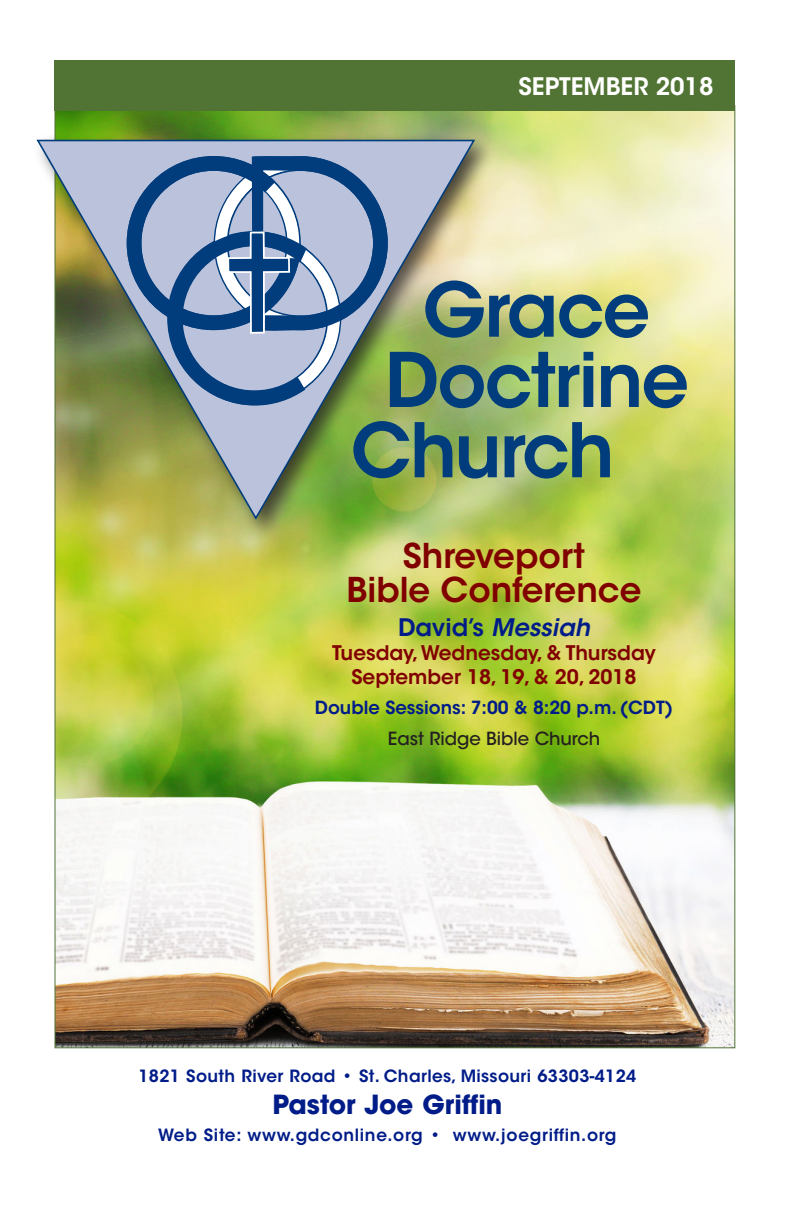
<style>
.page{position:relative;width:792px;height:1224px;background:#fff}
.page>*{position:absolute;margin:0;border:0;box-sizing:border-box;transform-origin:0 0}
.t1{font:600 74.6px/70.2px "ITC Avant Garde Std";letter-spacing:-.025em;color:#013d7d}
.t2{font:600 34px/34px "ITC Avant Garde Std";color:#800000;text-align:center}
.t3{font:700 26.2px "ITC Avant Garde Std";color:#001c88}
.t4{font:600 24px "ITC Avant Garde Std";color:#001c88}
.t5{font:600 24px "ITC Avant Garde Std";color:#fff}
.t6{font:600 20px "ITC Avant Garde Std";color:#800000}
.t7{font:600 18px "ITC Avant Garde Std";color:#001c88}
.t8{font:500 18px "ITC Avant Garde Std";color:#231f20}
.t9{font:600 16.8px "ITC Avant Garde Std";letter-spacing:.02em;color:#001c88}
.t10{font:600 16.8px "ITC Avant Garde Std";letter-spacing:.04em;color:#001c88}
.s1{font-style:italic}
</style>
<div class="page">
<img style="left:56px;top:111px;width:677px;height:935px">
<div style="left:31px;top:133px;width:466px;height:408px;background:#231f20;opacity:.75"></div>
<img style="left:36px;top:140px;width:439px;height:380px">
<svg style="left:122px;top:152px;width:270px;height:257px;background:#a1ada4"></svg>
<svg style="left:126px;top:155px;width:263px;height:251px;background:#7f97af"></svg>
<div style="left:54px;top:60px;width:681px;height:51px;background:#517434"></div>
<p class="t5" style="left:518px;top:71px;width:196px">SEPTEMBER 2018</p>
<p class="t1" style="left:423px;top:274px;width:229px">Grace</p>
<p class="t1" style="left:351px;top:345px;width:340px;text-indent:34px">Doctrine<br>Church</p>
<p class="t2" style="left:346px;top:538px;width:297px">Shreveport<br>Bible Conference</p>
<p class="t4" style="left:398px;top:612px;width:193px">David’s <span class="s1">Messiah</span></p>
<p class="t6" style="left:332px;top:640px;width:325px">Tuesday, Wednesday, &amp; Thursday</p>
<p class="t6" style="left:351px;top:664px;width:287px">September 18, 19, &amp; 20, 2018</p>
<p class="t7" style="left:315px;top:696px;width:360px">Double Sessions: 7:00 &amp; 8:20 p.m. (CDT)</p>
<p class="t8" style="left:388px;top:727px;width:214px">East Ridge Bible Church</p>
<p class="t9" style="left:139px;top:1066px;width:499px">1821 South River Road • St. Charles, Missouri 63303-4124</p>
<p class="t3" style="left:272px;top:1088px;width:232px">Pastor Joe Griffin</p>
<p class="t10" style="left:158px;top:1124px;width:460px">Web Site: www.gdconline.org • www.joegriffin.org</p>
</div>
